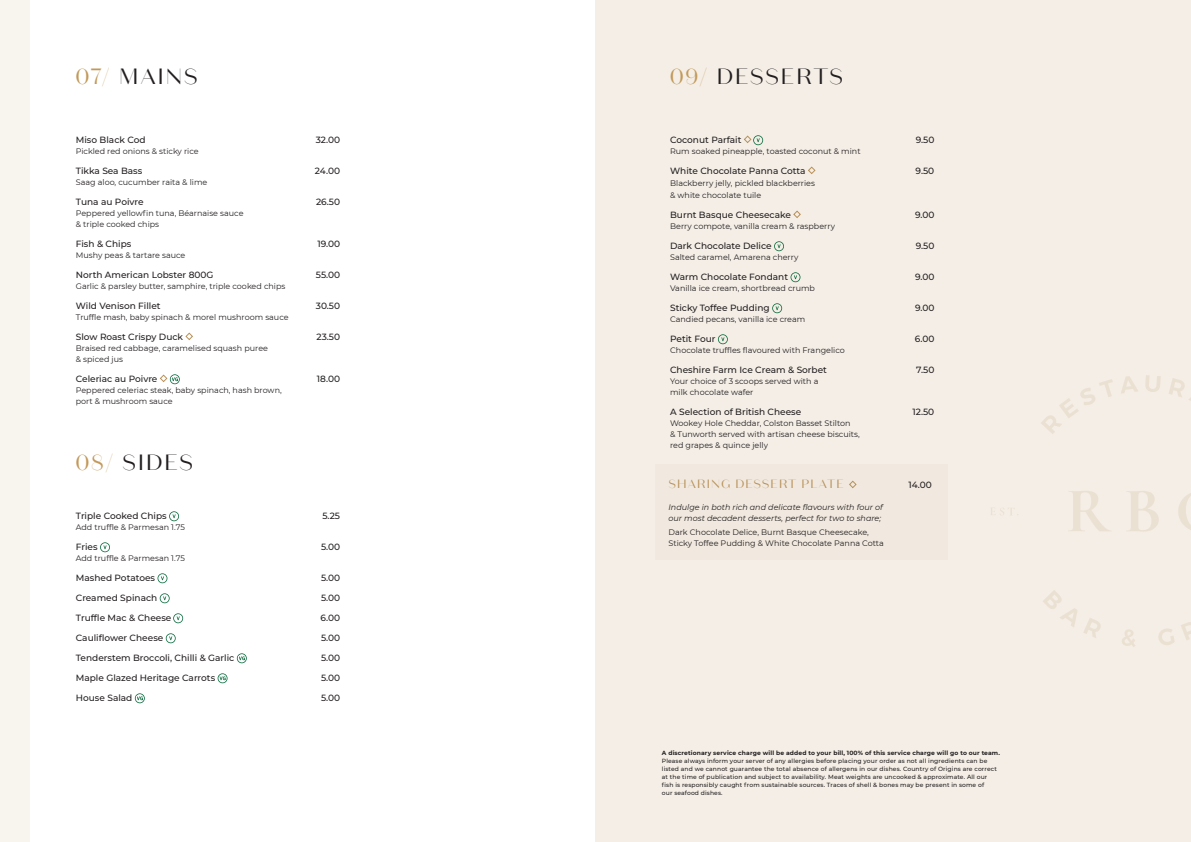
<style>
.page{position:relative;width:1191px;height:842px;background:#fff}
.page>*{position:absolute;margin:0;border:0;box-sizing:border-box;transform-origin:0 0}
.Section{font:22px "Domaine Sans Display";letter-spacing:.1em;color:#231f20}
.Steak_Sub{font:12px "Domaine Sans Display";letter-spacing:.1em;color:#b8925a}
.Dish{font:500 9px "Montserrat";color:#231f20}
.Dish_Desc{font:500 9px "Montserrat";color:#231f20}
.Dish_Desc-2{font:8px "Montserrat";color:#231f20}
.Dish_Desc-3{font:italic 8px/11px "Montserrat";color:#231f20}
.t1{font:500 6px/8px "Montserrat";letter-spacing:.02em;color:#231f20}
.s1{color:#c29959}
.s2{font-weight:700}
</style>
<div class="page">
<div style="left:595px;top:0;width:596px;height:842px;background:#f4eee6"></div>
<svg style="left:991px;top:508px;width:27px;height:7px"></svg>
<svg style="left:1041px;top:375px;width:150px;height:272px"></svg>
<svg style="left:1068px;top:490px;width:123px;height:42px"></svg>
<div style="left:0;top:0;width:30px;height:842px;background:#f8f4ee"></div>
<svg style="left:185px;top:332px;width:8px;height:8px"></svg>
<svg style="left:159px;top:374px;width:21px;height:10px"></svg>
<div style="left:655px;top:464px;width:293px;height:95px;background:#f1e9df"></div>
<svg style="left:744px;top:135px;width:19px;height:10px"></svg>
<svg style="left:808px;top:166px;width:8px;height:8px"></svg>
<svg style="left:793px;top:210px;width:8px;height:8px"></svg>
<svg style="left:774px;top:241px;width:10px;height:10px"></svg>
<svg style="left:790px;top:272px;width:10px;height:10px"></svg>
<svg style="left:772px;top:303px;width:10px;height:10px"></svg>
<svg style="left:718px;top:334px;width:10px;height:10px"></svg>
<svg style="left:849px;top:480px;width:8px;height:9px"></svg>
<svg style="left:169px;top:511px;width:10px;height:10px"></svg>
<svg style="left:100px;top:542px;width:10px;height:10px"></svg>
<svg style="left:157px;top:573px;width:10px;height:10px"></svg>
<svg style="left:160px;top:593px;width:10px;height:10px"></svg>
<svg style="left:173px;top:613px;width:10px;height:10px"></svg>
<svg style="left:166px;top:633px;width:10px;height:10px"></svg>
<svg style="left:237px;top:653px;width:10px;height:10px"></svg>
<svg style="left:218px;top:673px;width:9px;height:10px"></svg>
<svg style="left:135px;top:693px;width:10px;height:10px"></svg>
<p class="Section" style="left:76px;top:62px;width:123px"><span class="s1">07/</span> MAINS</p>
<p class="Section" style="left:670px;top:62px;width:174px"><span class="s1">09/</span> DESSERTS</p>
<p class="Dish" style="left:76px;top:134px;width:71px">Miso Black Cod</p>
<p class="Dish" style="left:316px;top:134px;width:26px">32.00</p>
<p class="Dish_Desc-2" style="left:76px;top:146px;width:124px">Pickled red onions &amp; sticky rice</p>
<p class="Dish" style="left:76px;top:165px;width:68px">Tikka Sea Bass</p>
<p class="Dish" style="left:315px;top:165px;width:27px">24.00</p>
<p class="Dish_Desc-2" style="left:76px;top:177px;width:133px">Saag aloo, cucumber raita &amp; lime</p>
<p class="Dish" style="left:76px;top:196px;width:69px">Tuna au Poivre</p>
<p class="Dish" style="left:316px;top:196px;width:25px">26.50</p>
<p class="Dish_Desc-2" style="left:76px;top:208px;width:169px">Peppered yellowfin tuna, Béarnaise sauce</p>
<p class="Dish_Desc-2" style="left:76px;top:219px;width:85px">&amp; triple cooked chips</p>
<p class="Dish" style="left:76px;top:238px;width:57px">Fish &amp; Chips</p>
<p class="Dish" style="left:317px;top:238px;width:24px">19.00</p>
<p class="Dish_Desc-2" style="left:76px;top:250px;width:111px">Mushy peas &amp; tartare sauce</p>
<p class="Dish" style="left:76px;top:269px;width:139px">North American Lobster 800G</p>
<p class="Dish" style="left:316px;top:269px;width:26px">55.00</p>
<p class="Dish_Desc-2" style="left:76px;top:281px;width:211px">Garlic &amp; parsley butter, samphire, triple cooked chips</p>
<p class="Dish" style="left:76px;top:300px;width:86px">Wild Venison Fillet</p>
<p class="Dish" style="left:316px;top:300px;width:26px">30.50</p>
<p class="Dish_Desc-2" style="left:76px;top:312px;width:214px">Truffle mash, baby spinach &amp; morel mushroom sauce</p>
<p class="Dish" style="left:76px;top:331px;width:109px">Slow Roast Crispy Duck</p>
<p class="Dish" style="left:316px;top:331px;width:25px">23.50</p>
<p class="Dish_Desc-2" style="left:76px;top:343px;width:194px">Braised red cabbage, caramelised squash puree</p>
<p class="Dish_Desc-2" style="left:76px;top:354px;width:49px">&amp; spiced jus</p>
<p class="Dish" style="left:76px;top:373px;width:83px">Celeriac au Poivre</p>
<p class="Dish" style="left:317px;top:373px;width:25px">18.00</p>
<p class="Dish_Desc-2" style="left:76px;top:385px;width:207px">Peppered celeriac steak, baby spinach, hash brown,</p>
<p class="Dish_Desc-2" style="left:76px;top:396px;width:98px">port &amp; mushroom sauce</p>
<p class="Section" style="left:76px;top:448px;width:119px"><span class="s1">08/</span> SIDES</p>
<p class="Dish" style="left:76px;top:510px;width:92px">Triple Cooked Chips</p>
<p class="Dish" style="left:322px;top:510px;width:19px">5.25</p>
<p class="Dish_Desc-2" style="left:76px;top:522px;width:110px">Add truffle &amp; Parmesan 1.75</p>
<p class="Dish" style="left:76px;top:541px;width:23px">Fries</p>
<p class="Dish" style="left:321px;top:541px;width:21px">5.00</p>
<p class="Dish_Desc-2" style="left:76px;top:553px;width:110px">Add truffle &amp; Parmesan 1.75</p>
<p class="Dish" style="left:76px;top:572px;width:81px">Mashed Potatoes</p>
<p class="Dish" style="left:321px;top:572px;width:21px">5.00</p>
<p class="Dish" style="left:76px;top:592px;width:83px">Creamed Spinach</p>
<p class="Dish" style="left:321px;top:592px;width:21px">5.00</p>
<p class="Dish" style="left:76px;top:612px;width:97px">Truffle Mac &amp; Cheese</p>
<p class="Dish" style="left:320px;top:612px;width:21px">6.00</p>
<p class="Dish" style="left:76px;top:632px;width:89px">Cauliflower Cheese</p>
<p class="Dish" style="left:321px;top:632px;width:21px">5.00</p>
<p class="Dish" style="left:76px;top:652px;width:160px">Tenderstem Broccoli, Chilli &amp; Garlic</p>
<p class="Dish" style="left:321px;top:652px;width:21px">5.00</p>
<p class="Dish" style="left:76px;top:672px;width:141px">Maple Glazed Heritage Carrots</p>
<p class="Dish" style="left:321px;top:672px;width:21px">5.00</p>
<p class="Dish" style="left:76px;top:692px;width:58px">House Salad</p>
<p class="Dish" style="left:321px;top:692px;width:21px">5.00</p>
<p class="Dish" style="left:670px;top:134px;width:73px">Coconut Parfait</p>
<p class="Dish" style="left:915px;top:134px;width:20px">9.50</p>
<p class="Dish_Desc-2" style="left:670px;top:146px;width:192px">Rum soaked pineapple, toasted coconut &amp; mint</p>
<p class="Dish_Desc" style="left:670px;top:165px;width:137px">White Chocolate Panna Cotta</p>
<p class="Dish_Desc" style="left:915px;top:165px;width:20px">9.50</p>
<p class="Dish_Desc-2" style="left:670px;top:178px;width:146px">Blackberry jelly, pickled blackberries</p>
<p class="Dish_Desc-2" style="left:670px;top:190px;width:93px">&amp; white chocolate tuile</p>
<p class="Dish" style="left:670px;top:209px;width:122px">Burnt Basque Cheesecake</p>
<p class="Dish" style="left:915px;top:209px;width:21px">9.00</p>
<p class="Dish_Desc-2" style="left:670px;top:221px;width:166px">Berry compote, vanilla cream &amp; raspberry</p>
<p class="Dish" style="left:670px;top:240px;width:103px">Dark Chocolate Delice</p>
<p class="Dish" style="left:915px;top:240px;width:20px">9.50</p>
<p class="Dish_Desc-2" style="left:670px;top:252px;width:130px">Salted caramel, Amarena cherry</p>
<p class="Dish" style="left:670px;top:271px;width:119px">Warm Chocolate Fondant</p>
<p class="Dish" style="left:915px;top:271px;width:21px">9.00</p>
<p class="Dish_Desc-2" style="left:670px;top:283px;width:146px">Vanilla ice cream, shortbread crumb</p>
<p class="Dish" style="left:670px;top:302px;width:101px">Sticky Toffee Pudding</p>
<p class="Dish" style="left:915px;top:302px;width:21px">9.00</p>
<p class="Dish_Desc-2" style="left:670px;top:314px;width:137px">Candied pecans, vanilla ice cream</p>
<p class="Dish" style="left:670px;top:333px;width:47px">Petit Four</p>
<p class="Dish" style="left:914px;top:333px;width:21px">6.00</p>
<p class="Dish_Desc-2" style="left:670px;top:345px;width:176px">Chocolate truffles flavoured with Frangelico</p>
<p class="Dish" style="left:670px;top:364px;width:158px">Cheshire Farm Ice Cream &amp; Sorbet</p>
<p class="Dish" style="left:916px;top:364px;width:20px">7.50</p>
<p class="Dish_Desc-2" style="left:670px;top:376px;width:150px">Your choice of 3 scoops served with a</p>
<p class="Dish_Desc-2" style="left:670px;top:387px;width:85px">milk chocolate wafer</p>
<p class="Dish_Desc" style="left:670px;top:406px;width:133px">A Selection of British Cheese</p>
<p class="Dish_Desc" style="left:912px;top:406px;width:23px">12.50</p>
<p class="Dish_Desc-2" style="left:670px;top:418px;width:182px">Wookey Hole Cheddar, Colston Basset Stilton</p>
<p class="Dish_Desc-2" style="left:670px;top:429px;width:191px">&amp; Tunworth served with artisan cheese biscuits,</p>
<p class="Dish_Desc-2" style="left:670px;top:440px;width:99px">red grapes &amp; quince jelly</p>
<p class="Steak_Sub" style="left:669px;top:477px;width:176px">SHARING DESSERT PLATE</p>
<p class="Dish" style="left:908px;top:479px;width:25px">14.00</p>
<p class="Dish_Desc-3" style="left:668px;top:501px;width:216px">Indulge in both rich and delicate flavours with four of our most decadent desserts, perfect for two to share;</p>
<p class="Dish_Desc-2" style="left:668px;top:526px;width:202px">Dark Chocolate Delice, Burnt Basque Cheesecake,</p>
<p class="Dish_Desc-2" style="left:668px;top:537px;width:217px">Sticky Toffee Pudding &amp; White Chocolate Panna Cotta</p>
<p class="t1" style="left:662px;top:748px;width:339px"><span class="s2">A discretionary service charge will be added to your bill, 100% of this service charge will go to our team.<br></span>Please always inform your server of any allergies before placing your order as not all ingredients can be listed and we cannot guarantee the total absence of allergens in our dishes. Country of Origins are correct</p>
<p class="t1" style="left:662px;top:772px;width:327px">at the time of publication and subject to availability. Meat weights are uncooked &amp; approximate. All our</p>
<p class="t1" style="left:662px;top:780px;width:324px">fish is responsibly caught from sustainable sources. Traces of shell &amp; bones may be present in some of</p>
<p class="t1" style="left:662px;top:788px;width:62px">our seafood dishes.</p>
</div>
